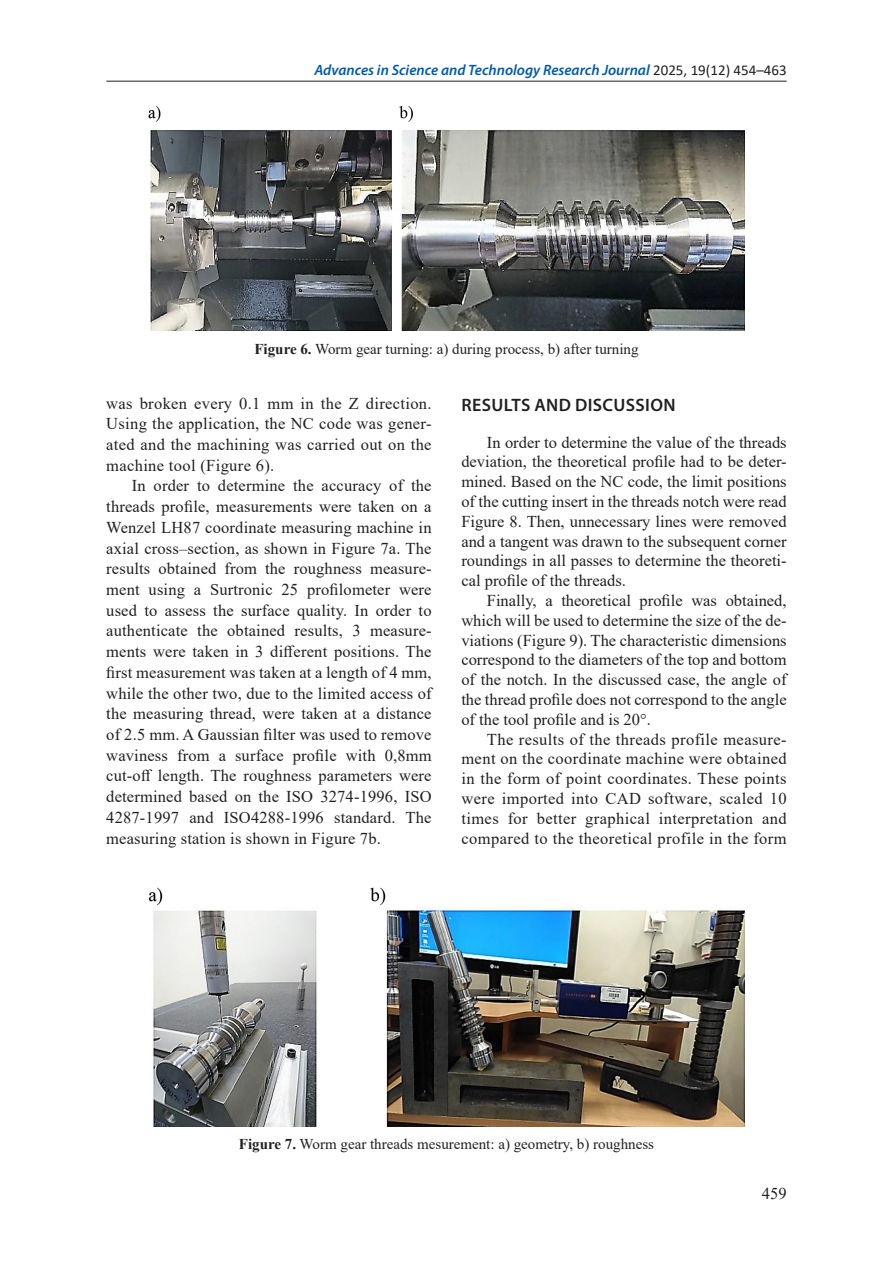
<style>
.page{position:relative;width:893px;height:1263px;background:#fff}
.page>*{position:absolute;margin:0;border:0;box-sizing:border-box;transform-origin:0 0}
.Heading_1{font:600 18px "Myriad Pro";letter-spacing:.02em;color:#231f20}
.Base_Text{font:16.5px/20.7px "Times New Roman";letter-spacing:.01em;color:#231f20;text-align:justify}
.Figure{font:15px "Times New Roman";color:#231f20}
.t1{font:italic 600 15px "Myriad Pro";color:#015aaa}
.s1{font-family:"Calibri";font-weight:400;font-style:normal;color:#231f20}
.s2{font-weight:700}
</style>
<div class="page">
<hr style="left:106px;top:81px;width:681px;height:1px;background:#231f20">
<img style="left:149px;top:106px;width:595px;height:224px">
<img style="left:149px;top:887px;width:595px;height:240px">
<p class="t1" style="left:314px;top:60px;width:474px">Advances in Science and Technology Research Journal <span class="s1">2025, 19(12) 454–463</span></p>
<p class="Figure" style="left:254px;top:338px;width:386px"><span class="s2">Figure 6.</span> Worm gear turning: a) during process, b) after turning</p>
<p class="Base_Text" style="left:106px;top:392px;width:327px">was broken every 0.1 mm in the Z direction.<br>Using the application, the NC code was gener&shy;ated and the machining was carried out on the machine tool (Figure 6).</p>
<p class="Base_Text" style="left:106px;top:475px;width:327px;text-indent:26px">In order to determine the accuracy of the threads profile, measurements were taken on a Wenzel LH87 coordinate measuring machine in axial cross–section, as shown in Figure 7a. The results obtained from the roughness measure&shy;ment using a Surtronic 25 profilometer were used to assess the surface quality. In order to authenticate the obtained results, 3 measure&shy;ments were taken in 3 different positions. The first measurement was taken at a length of 4 mm, while the other two, due to the limited access of the measuring thread, were taken at a distance of 2.5 mm. A Gaussian filter was used to remove waviness from a surface profile with 0,8mm cut-off length. The roughness parameters were determined based on the ISO 3274-1996, ISO 4287-1997 and ISO4288-1996 standard. The measuring station is shown in Figure 7b.</p>
<p class="Heading_1" style="left:462px;top:393px;width:216px">RESULTS AND DISCUSSION</p>
<p class="Base_Text" style="left:461px;top:431px;width:327px;line-height:19.8px;text-indent:26px">In order to determine the value of the threads deviation, the theoretical profile had to be deter&shy;mined. Based on the NC code, the limit positions of the cutting insert in the threads notch were read Figure 8. Then, unnecessary lines were removed and a tangent was drawn to the subsequent corner roundings in all passes to determine the theoreti&shy;cal profile of the threads.</p>
<p class="Base_Text" style="left:461px;top:590px;width:327px;line-height:19.8px;text-indent:26px">Finally, a theoretical profile was obtained, which will be used to determine the size of the de&shy;viations (Figure 9). The characteristic dimensions correspond to the diameters of the top and bottom of the notch. In the discussed case, the angle of the thread profile does not correspond to the angle of the tool profile and is 20°.</p>
<p class="Base_Text" style="left:461px;top:728px;width:327px;line-height:19.8px;text-indent:26px">The results of the threads profile measure&shy;ment on the coordinate machine were obtained in the form of point coordinates. These points were imported into CAD software, scaled 10 times for better graphical interpretation and compared to the theoretical profile in the form</p>
<p class="Figure" style="left:239px;top:1133px;width:417px"><span class="s2">Figure 7.</span> Worm gear threads mesurement: a) geometry, b) roughness</p>
<p class="Base_Text" style="left:762px;top:1183px;width:26px">459</p>
</div>
